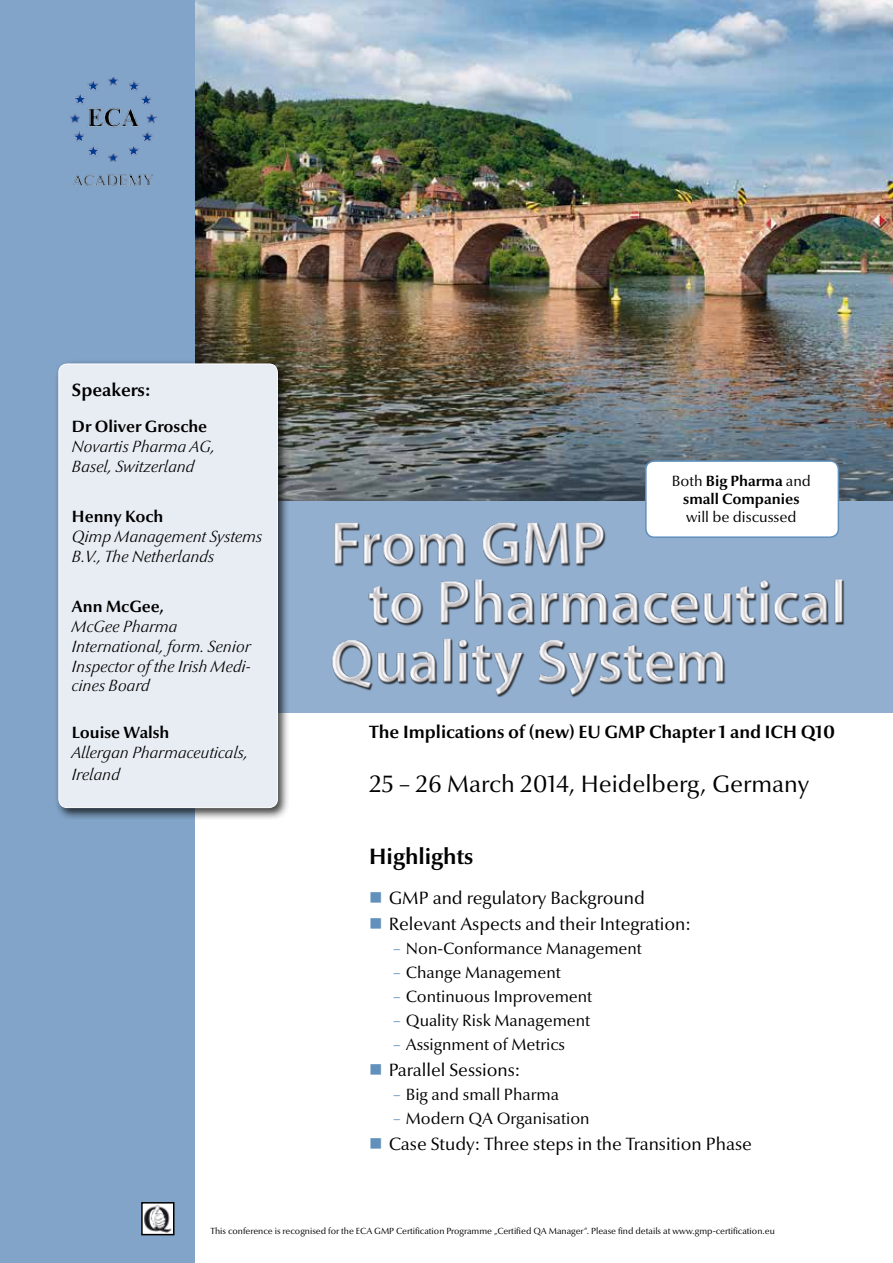
<style>
.page{position:relative;width:893px;height:1263px;background:#fff}
.page>*{position:absolute;margin:0;border:0;box-sizing:border-box;transform-origin:0 0}
.t1{font:24px "Optima Nova LT";color:#000}
.t2{font:700 22.5px "Optima Nova LT";color:#000}
.t3{font:18px/25.8px "Optima Nova LT";color:#000}
.t4{font:700 18px "Optima Nova LT";color:#000}
.t5{font:italic 300 16.5px/19.8px "Optima Nova LT";color:#000}
.t6{font:16.5px "Optima Nova LT";color:#000}
.t7{font:700 16.5px "Optima Nova LT";color:#000}
.t8{font:700 15px/18px "Optima Nova LT";color:#000;text-align:center}
.t9{font:15px "Optima Nova LT";color:#000}
.t10{font:9px "Optima Nova LT";color:#000}
.s1{font-weight:400}
.s2{color:#6090bb}
</style>
<div class="page">
<img style="left:194px;top:0;width:699px;height:501px">
<div style="left:193px;top:501px;width:700px;height:211px;background:#92afcf"></div>
<div style="left:0;top:0;width:194px;height:1263px;background:#82a4c8"></div>
<div style="left:54px;top:360px;width:236px;height:460px;background:#000;opacity:.75"></div>
<div style="left:59px;top:364px;width:218px;height:443px;background:#e8edf4;border-radius:9px"></div>
<div style="left:58px;top:364px;width:220px;height:444px;border:1px solid #fff;border-radius:9px"></div>
<img style="left:332px;top:522px;width:513px;height:176px">
<img style="left:70px;top:77px;width:86px;height:109px">
<div style="left:646px;top:461px;width:192px;height:76px;background:#fff;border-radius:9px"></div>
<div style="left:645px;top:460px;width:194px;height:78px;border:2px solid #6090bb;border-radius:9px"></div>
<img style="left:144px;top:1205px;width:27px;height:27px">
<div style="left:141px;top:1202px;width:33px;height:33px;border:2px solid #000"></div>
<p class="t4" style="left:72px;top:380px;width:80px">Speakers:</p>
<p class="t7" style="left:72px;top:417px;width:137px">Dr Oliver Grosche</p>
<p class="t5" style="left:72px;top:437px;width:145px">Novartis Pharma AG,<br>Basel, Switzerland</p>
<p class="t7" style="left:72px;top:507px;width:93px">Henny Koch</p>
<p class="t5" style="left:72px;top:527px;width:192px">Qimp Management Systems<br>B.V., The Netherlands</p>
<p class="t7" style="left:72px;top:597px;width:94px">Ann McGee,</p>
<p class="t5" style="left:72px;top:617px;width:181px">McGee Pharma<br>International, form. Senior<br>Inspector of the Irish Medi&shy;cines Board</p>
<p class="t7" style="left:72px;top:723px;width:99px">Louise Walsh</p>
<p class="t5" style="left:72px;top:742px;width:178px;line-height:21.6px">Allergan Pharmaceuticals,<br>Ireland</p>
<p class="t8" style="left:672px;top:472px;width:141px"><span class="s1">Both</span> Big Pharma <span class="s1">and </span>small Companies</p>
<p class="t9" style="left:686px;top:508px;width:112px">will be discussed</p>
<p class="t4" style="left:369px;top:722px;width:467px">The Implications of (new) EU GMP Chapter 1 and ICH Q10</p>
<h1 class="t1" style="left:369px;top:770px;width:441px">25 – 26 March 2014, Heidelberg, Germany</h1>
<h2 class="t2" style="left:369px;top:843px;width:106px">Highlights</h2>
<p class="t3" style="left:389px;top:885px;width:304px">GMP and regulatory Background<br>Relevant Aspects and their Integration:</p>
<p class="t6" style="left:393px;top:938px;width:250px"><span class="s2">–</span> Non-Conformance Management</p>
<p class="t6" style="left:393px;top:962px;width:169px"><span class="s2">–</span> Change Management</p>
<p class="t6" style="left:393px;top:987px;width:201px"><span class="s2">–</span> Continuous Improvement</p>
<p class="t6" style="left:393px;top:1011px;width:199px"><span class="s2">–</span> Quality Risk Management</p>
<p class="t6" style="left:393px;top:1035px;width:173px"><span class="s2">–</span> Assignment of Metrics</p>
<p class="t3" style="left:389px;top:1057px;width:133px">Parallel Sessions:</p>
<p class="t6" style="left:393px;top:1085px;width:167px"><span class="s2">–</span> Big and small Pharma</p>
<p class="t6" style="left:393px;top:1109px;width:198px"><span class="s2">–</span> Modern QA Organisation</p>
<p class="t3" style="left:389px;top:1131px;width:365px">Case Study: Three steps in the Transition Phase</p>
<p class="t10" style="left:210px;top:1225px;width:566px">This conference is recognised for the ECA GMP Certification Programme „Certified QA Manager“. Please find details at www.gmp-certification.eu</p>
</div>
